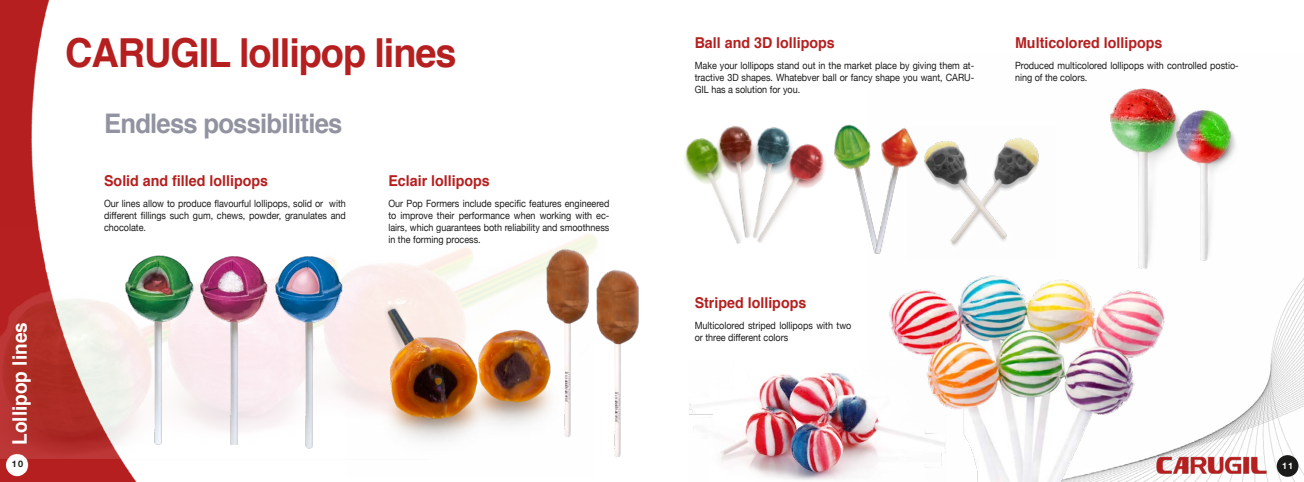
<style>
.page{position:relative;width:1304px;height:482px;background:#fff}
.page>*{position:absolute;margin:0;border:0;box-sizing:border-box;transform-origin:0 0}
.t1{font:700 40px "Helvetica";letter-spacing:-.03em;color:#b51f1f;scale:.95 1}
.t2{font:700 27px "Helvetica";letter-spacing:-.03em;color:#9293a1;scale:.95 1}
.t3{font:700 20px "Helvetica";color:#fff;scale:.95 1}
.t4{font:700 15px "Helvetica";color:#b51f1f;scale:.95 1}
.t5{font:10px/12px "Helvetica Neue";color:#1b1b1a;text-align:justify;scale:.9 1}
.t6{font:700 9px "Helvetica Neue";color:#1b1b1a}
.t7{font:700 9px "Helvetica Neue";color:#fff}
</style>
<div class="page">
<img style="left:1164px;top:278px;width:140px;height:204px">
<img style="left:0;top:0;width:50px;height:203px">
<div style="left:1277px;top:455px;width:21px;height:22px;background:#1b1b1a;border-radius:50%"></div>
<img style="left:1164px;top:455px;width:105px;height:22px">
<img style="left:721px;top:373px;width:167px;height:107px">
<img style="left:0;top:203px;width:520px;height:279px">
<img style="left:888px;top:275px;width:276px;height:207px">
<img style="left:932px;top:138px;width:107px;height:108px">
<img style="left:122px;top:250px;width:74px;height:204px">
<img style="left:271px;top:250px;width:75px;height:204px">
<img style="left:196px;top:250px;width:75px;height:195px">
<img style="left:520px;top:234px;width:119px;height:223px">
<img style="left:684px;top:124px;width:169px;height:120px">
<img style="left:853px;top:125px;width:79px;height:129px">
<img style="left:346px;top:267px;width:247px;height:210px">
<img style="left:1198px;top:110px;width:38px;height:151px">
<img style="left:1096px;top:88px;width:102px;height:195px">
<p class="t3" style="left:4px;top:445px;width:130px;rotate:-90deg">Lollipop lines</p>
<p class="t1" style="left:65px;top:21px;width:413px">CARUGIL lollipop lines</p>
<p class="t2" style="left:104px;top:102px;width:252px">Endless possibilities</p>
<p class="t4" style="left:104px;top:169px;width:174px">Solid and filled lollipops</p>
<p class="t5" style="left:104px;top:198px;width:270px">Our lines allow to produce flavourful lollipops, solid or with different fillings such gum, chews, powder, granulates and chocolate.</p>
<p class="t4" style="left:388px;top:169px;width:108px">Eclair lollipops</p>
<p class="t5" style="left:388px;top:198px;width:247px">Our Pop Formers include specific features engineered to improve their performance when working with ec&shy;lairs, which guarantees both reliability and smoothness in the forming process.</p>
<p class="t4" style="left:695px;top:31px;width:149px">Ball and 3D lollipops</p>
<p class="t5" style="left:695px;top:60px;width:312px">Make your lollipops stand out in the market place by giving them at&shy;tractive 3D shapes. Whatebver ball or fancy shape you want, CARU-GIL has a solution for you.</p>
<p class="t4" style="left:1015px;top:31px;width:157px">Multicolored lollipops</p>
<p class="t5" style="left:1015px;top:60px;width:250px">Produced multicolored lollipops with controlled postio&shy;ning of the colors.</p>
<p class="t4" style="left:695px;top:290px;width:119px">Striped lollipops</p>
<p class="t5" style="left:695px;top:320px;width:176px">Multicolored striped lollipops with two or three different colors</p>
<p class="t6" style="left:12px;top:457px;width:13px">10</p>
<p class="t7" style="left:1282px;top:459px;width:13px">11</p>
</div>
